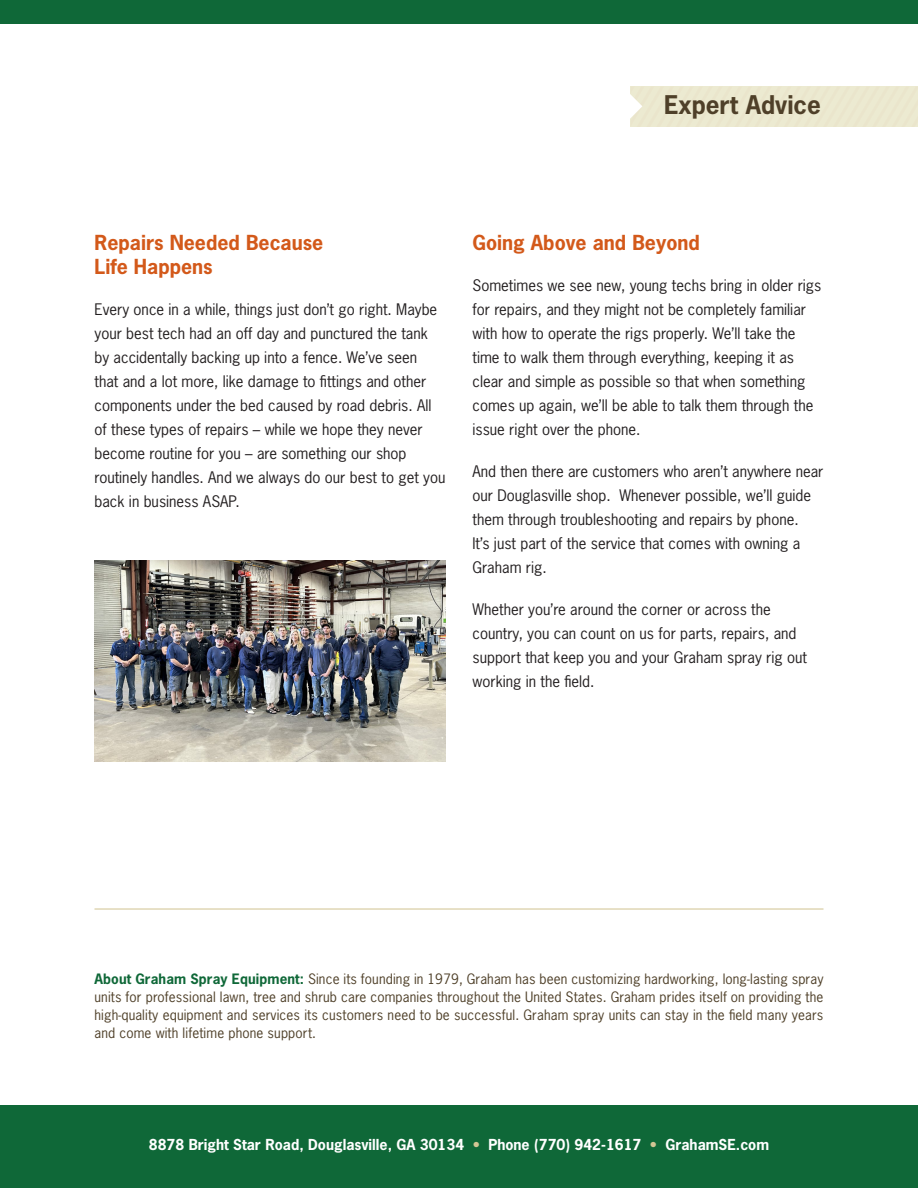
<style>
.page{position:relative;width:918px;height:1188px;background:#fff}
.page>*{position:absolute;margin:0;border:0;box-sizing:border-box;transform-origin:0 0}
.t1{font:700 24.15px "News Gothic Std";color:#4f4029}
.t2{font:700 19.5px/24px "News Gothic Std";color:#d3591a}
.t3{font:15px/24px "News Gothic Std";color:#231f20}
.t4{font:700 14.25px "News Gothic Std";color:#fff}
.t5{font:13.5px/18px "News Gothic Std";letter-spacing:.01em;color:#4f4029;text-align:justify}
.s1{font-weight:700;color:#0f6838}
.s2{color:#d2c594}
</style>
<div class="page">
<div style="left:0;top:1106px;width:918px;height:82px;background:#0f6838"></div>
<div style="left:0;top:0;width:918px;height:24px;background:#0f6838"></div>
<div style="left:630px;top:86px;width:288px;height:41px;background:#ecead1"></div>
<hr style="left:94px;top:908px;width:730px;height:2px;background:#d2c594">
<img style="left:94px;top:560px;width:352px;height:202px">
<p class="t1" style="left:664px;top:89px;width:158px">Expert Advice</p>
<p class="t2" style="left:94px;top:230px;width:230px">Repairs Needed Because<br>Life Happens</p>
<p class="t3" style="left:94px;top:298px;width:352px">Every once in a while, things just don’t go right. Maybe your best tech had an off day and punctured the tank by accidentally backing up into a fence. We’ve seen<br>that and a lot more, like damage to fittings and other components under the bed caused by road debris. All of these types of repairs – while we hope they never become routine for you – are something our shop routinely handles. And we always do our best to get you back in business ASAP.</p>
<p class="t2" style="left:472px;top:230px;width:229px">Going Above and Beyond</p>
<p class="t3" style="left:472px;top:274px;width:350px">Sometimes we see new, young techs bring in older rigs for repairs, and they might not be completely familiar with how to operate the rigs properly. We’ll take the time to walk them through everything, keeping it as clear and simple as possible so that when something comes up again, we’ll be able to talk them through the issue right over the phone.</p>
<p class="t3" style="left:472px;top:459px;width:353px">And then there are customers who aren’t anywhere near our Douglasville shop. Whenever possible, we’ll guide them through troubleshooting and repairs by phone.<br>It’s just part of the service that comes with owning a Graham rig.</p>
<p class="t3" style="left:472px;top:597px;width:336px">Whether you’re around the corner or across the country, you can count on us for parts, repairs, and support that keep you and your Graham spray rig out working in the field.</p>
<p class="t5" style="left:94px;top:969px;width:730px"><span class="s1">About Graham Spray Equipment:</span> Since its founding in 1979, Graham has been customizing hardworking, long-lasting spray units for professional lawn, tree and shrub care companies throughout the United States. Graham prides itself on providing the high-quality equipment and services its customers need to be successful. Graham spray units can stay in the field many years and come with lifetime phone support.</p>
<p class="t4" style="left:149px;top:1135px;width:622px">8878 Bright Star Road, Douglasville, GA 30134 <span class="s2">•</span> Phone (770) 942-1617 <span class="s2">•</span> GrahamSE.com</p>
</div>
